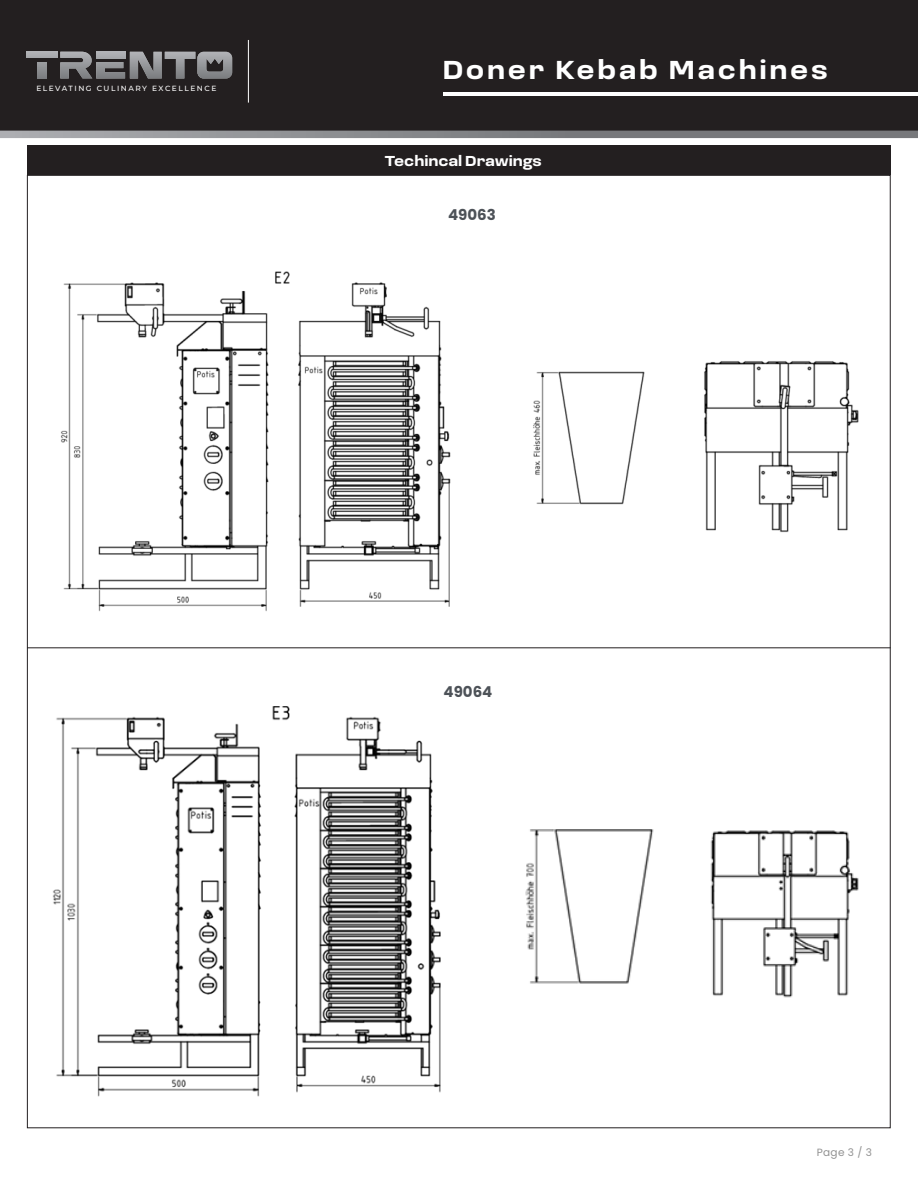
<style>
.page{position:relative;width:918px;height:1188px;background:#fff}
.page>*{position:absolute;margin:0;border:0;box-sizing:border-box;transform-origin:0 0}
.t1{font:700 27px "Loos Wide";letter-spacing:.1em;color:#fff}
.t2{font:700 15px "Loos Wide";color:#fff}
.t3{font:700 15px "Poppins";color:#4d5258}
.t4{font:10.5px "Poppins";color:#919191}
.t5{font:500 7.5px "Montserrat";letter-spacing:.2em;color:#fff}
</style>
<div class="page">
<div style="left:0;top:0;width:918px;height:134px;background:#231f20"></div>
<svg style="left:0;top:131px;width:918px;height:7px;background:#87898c"></svg>
<div style="left:27px;top:52px;width:30px;height:6px;background:#acadb1"></div>
<svg style="left:38px;top:62px;width:8px;height:16px"></svg>
<svg style="left:60px;top:52px;width:172px;height:27px"></svg>
<hr style="left:248px;top:40px;width:1px;height:63px;background:#fff">
<hr style="left:444px;top:92px;width:474px;height:3px;background:#fff">
<img style="left:61px;top:271px;width:390px;height:341px">
<img style="left:533px;top:361px;width:326px;height:172px">
<img style="left:525px;top:829px;width:334px;height:169px">
<div style="left:27px;top:146px;width:864px;height:29px;background:#231f20"></div>
<hr style="left:27px;top:647px;width:864px;height:1px;background:#231f20">
<img style="left:53px;top:706px;width:388px;height:391px">
<p class="t5" style="left:36px;top:83px;width:182px">ELEVATING CULINARY EXCELLENCE</p>
<h1 class="t1" style="left:443px;top:50px;width:387px">Doner Kebab Machines</h1>
<h2 class="t2" style="left:385px;top:150px;width:159px">Techincal Drawings</h2>
<h2 class="t3" style="left:448px;top:206px;width:49px">49063</h2>
<h2 class="t3" style="left:444px;top:683px;width:50px">49064</h2>
<h3 class="t4" style="left:817px;top:1146px;width:57px">Page 3 / 3</h3>
</div>
